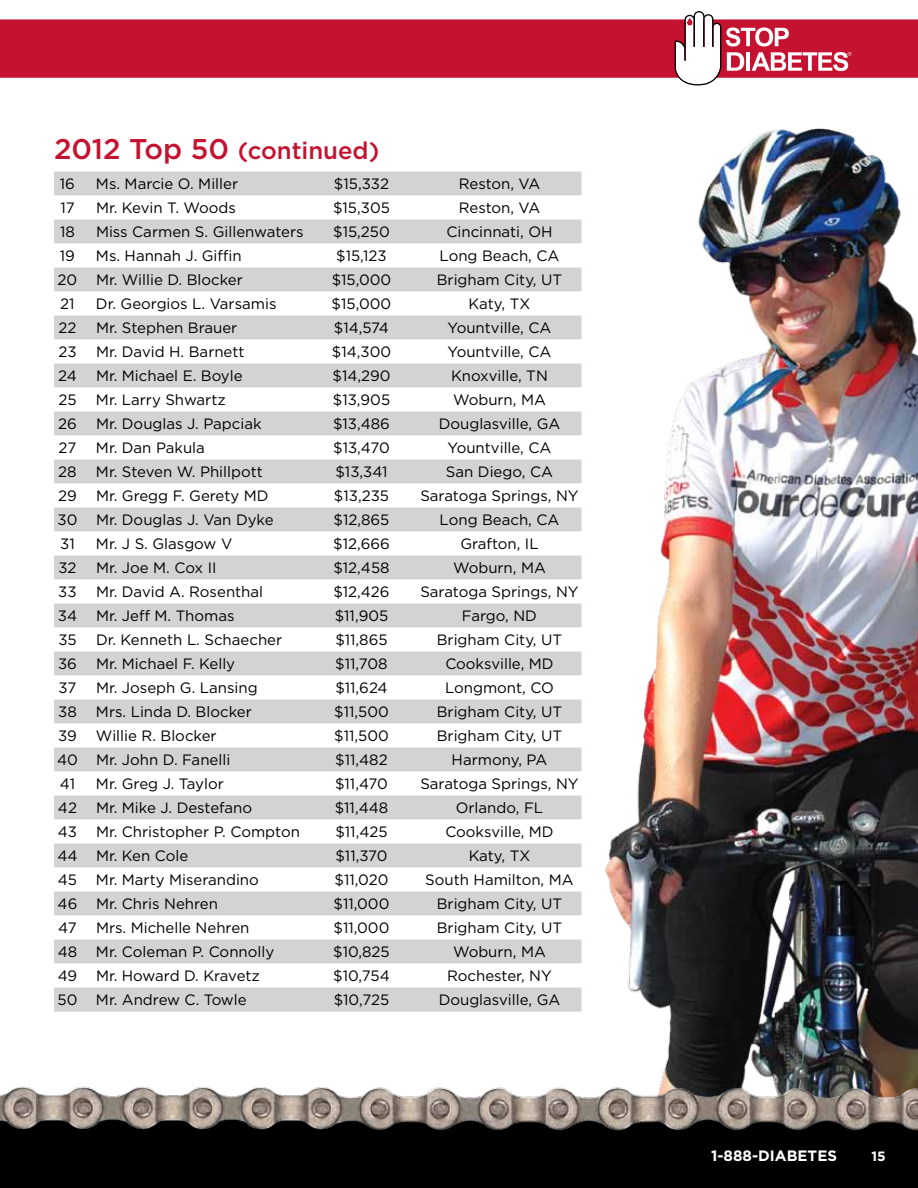
<style>
.page{position:relative;width:918px;height:1188px;background:#fff}
.page>*{position:absolute;margin:0;border:0;box-sizing:border-box;transform-origin:0 0}
.t1{font:500 24px "Gotham";color:#c41230}
.t2{font:15px "Gotham";color:#000}
.t3{font:700 15px "Gotham";color:#fff}
.t4{font:700 13.5px "Gotham";color:#fff}
.s1{font-size:28.5px}
</style>
<div class="page">
<img style="left:605px;top:128px;width:313px;height:938px">
<div style="left:0;top:1115px;width:918px;height:73px;background:#000"></div>
<img style="left:0;top:1066px;width:918px;height:65px">
<div style="left:0;top:19px;width:918px;height:59px;background:#c41230"></div>
<svg style="left:675px;top:11px;width:176px;height:75px"></svg>
<div style="left:54px;top:172px;width:528px;height:24px;background:#d1d3d4"></div>
<div style="left:54px;top:220px;width:528px;height:24px;background:#d1d3d4"></div>
<div style="left:54px;top:268px;width:528px;height:24px;background:#d1d3d4"></div>
<div style="left:54px;top:316px;width:528px;height:24px;background:#d1d3d4"></div>
<div style="left:54px;top:364px;width:528px;height:24px;background:#d1d3d4"></div>
<div style="left:54px;top:412px;width:528px;height:24px;background:#d1d3d4"></div>
<div style="left:54px;top:460px;width:528px;height:24px;background:#d1d3d4"></div>
<div style="left:54px;top:508px;width:528px;height:24px;background:#d1d3d4"></div>
<div style="left:54px;top:556px;width:528px;height:24px;background:#d1d3d4"></div>
<div style="left:54px;top:604px;width:528px;height:24px;background:#d1d3d4"></div>
<div style="left:54px;top:652px;width:528px;height:24px;background:#d1d3d4"></div>
<div style="left:54px;top:700px;width:528px;height:24px;background:#d1d3d4"></div>
<div style="left:54px;top:748px;width:528px;height:24px;background:#d1d3d4"></div>
<div style="left:54px;top:796px;width:528px;height:24px;background:#d1d3d4"></div>
<div style="left:54px;top:844px;width:528px;height:24px;background:#d1d3d4"></div>
<div style="left:54px;top:892px;width:528px;height:24px;background:#d1d3d4"></div>
<div style="left:54px;top:940px;width:528px;height:24px;background:#d1d3d4"></div>
<div style="left:54px;top:988px;width:528px;height:24px;background:#d1d3d4"></div>
<h1 class="t1" style="left:54px;top:135px;width:327px"><span class="s1">2012 Top 50</span> (continued)</h1>
<p class="t2" style="left:60px;top:174px;width:17px">16</p>
<p class="t2" style="left:96px;top:174px;width:144px">Ms. Marcie O. Miller</p>
<p class="t2" style="left:334px;top:174px;width:57px">$15,332</p>
<p class="t2" style="left:459px;top:174px;width:83px">Reston, VA</p>
<p class="t2" style="left:60px;top:198px;width:16px">17</p>
<p class="t2" style="left:96px;top:198px;width:142px">Mr. Kevin T. Woods</p>
<p class="t2" style="left:333px;top:198px;width:58px">$15,305</p>
<p class="t2" style="left:459px;top:198px;width:83px">Reston, VA</p>
<p class="t2" style="left:60px;top:222px;width:16px">18</p>
<p class="t2" style="left:96px;top:222px;width:209px">Miss Carmen S. Gillenwaters</p>
<p class="t2" style="left:333px;top:222px;width:58px">$15,250</p>
<p class="t2" style="left:446px;top:222px;width:108px">Cincinnati, OH</p>
<p class="t2" style="left:60px;top:246px;width:17px">19</p>
<p class="t2" style="left:96px;top:246px;width:147px">Ms. Hannah J. Giffin</p>
<p class="t2" style="left:336px;top:246px;width:52px">$15,123</p>
<p class="t2" style="left:440px;top:246px;width:121px">Long Beach, CA</p>
<p class="t2" style="left:58px;top:270px;width:187px">20 Mr. Willie D. Blocker</p>
<p class="t2" style="left:332px;top:270px;width:61px">$15,000</p>
<p class="t2" style="left:437px;top:270px;width:127px">Brigham City, UT</p>
<p class="t2" style="left:60px;top:294px;width:16px">21</p>
<p class="t2" style="left:96px;top:294px;width:182px">Dr. Georgios L. Varsamis</p>
<p class="t2" style="left:332px;top:294px;width:61px">$15,000</p>
<p class="t2" style="left:469px;top:294px;width:63px">Katy, TX</p>
<p class="t2" style="left:59px;top:318px;width:19px">22</p>
<p class="t2" style="left:96px;top:318px;width:143px">Mr. Stephen Brauer</p>
<p class="t2" style="left:334px;top:318px;width:57px">$14,574</p>
<p class="t2" style="left:448px;top:318px;width:105px">Yountville, CA</p>
<p class="t2" style="left:58px;top:342px;width:20px">23</p>
<p class="t2" style="left:96px;top:342px;width:150px">Mr. David H. Barnett</p>
<p class="t2" style="left:332px;top:342px;width:61px">$14,300</p>
<p class="t2" style="left:448px;top:342px;width:105px">Yountville, CA</p>
<p class="t2" style="left:58px;top:366px;width:20px">24</p>
<p class="t2" style="left:96px;top:366px;width:148px">Mr. Michael E. Boyle</p>
<p class="t2" style="left:332px;top:366px;width:60px">$14,290</p>
<p class="t2" style="left:451px;top:366px;width:98px">Knoxville, TN</p>
<p class="t2" style="left:58px;top:390px;width:20px">25</p>
<p class="t2" style="left:96px;top:390px;width:131px">Mr. Larry Shwartz</p>
<p class="t2" style="left:333px;top:390px;width:59px">$13,905</p>
<p class="t2" style="left:453px;top:390px;width:94px">Woburn, MA</p>
<p class="t2" style="left:58px;top:414px;width:20px">26</p>
<p class="t2" style="left:96px;top:414px;width:167px">Mr. Douglas J. Papciak</p>
<p class="t2" style="left:333px;top:414px;width:58px">$13,486</p>
<p class="t2" style="left:439px;top:414px;width:123px">Douglasville, GA</p>
<p class="t2" style="left:59px;top:438px;width:19px">27</p>
<p class="t2" style="left:96px;top:438px;width:110px">Mr. Dan Pakula</p>
<p class="t2" style="left:333px;top:438px;width:58px">$13,470</p>
<p class="t2" style="left:448px;top:438px;width:105px">Yountville, CA</p>
<p class="t2" style="left:58px;top:462px;width:20px">28</p>
<p class="t2" style="left:96px;top:462px;width:168px">Mr. Steven W. Phillpott</p>
<p class="t2" style="left:335px;top:462px;width:54px">$13,341</p>
<p class="t2" style="left:446px;top:462px;width:109px">San Diego, CA</p>
<p class="t2" style="left:58px;top:486px;width:20px">29</p>
<p class="t2" style="left:96px;top:486px;width:174px">Mr. Gregg F. Gerety MD</p>
<p class="t2" style="left:334px;top:486px;width:57px">$13,235</p>
<p class="t2" style="left:420px;top:486px;width:160px">Saratoga Springs, NY</p>
<p class="t2" style="left:58px;top:510px;width:218px">30 Mr. Douglas J. Van Dyke</p>
<p class="t2" style="left:334px;top:510px;width:57px">$12,865</p>
<p class="t2" style="left:440px;top:510px;width:121px">Long Beach, CA</p>
<p class="t2" style="left:60px;top:534px;width:16px">31</p>
<p class="t2" style="left:96px;top:534px;width:138px">Mr. J S. Glasgow V</p>
<p class="t2" style="left:333px;top:534px;width:58px">$12,666</p>
<p class="t2" style="left:460px;top:534px;width:80px">Grafton, IL</p>
<p class="t2" style="left:58px;top:558px;width:20px">32</p>
<p class="t2" style="left:96px;top:558px;width:122px">Mr. Joe M. Cox II</p>
<p class="t2" style="left:333px;top:558px;width:58px">$12,458</p>
<p class="t2" style="left:453px;top:558px;width:94px">Woburn, MA</p>
<p class="t2" style="left:58px;top:582px;width:20px">33</p>
<p class="t2" style="left:96px;top:582px;width:169px">Mr. David A. Rosenthal</p>
<p class="t2" style="left:333px;top:582px;width:58px">$12,426</p>
<p class="t2" style="left:420px;top:582px;width:160px">Saratoga Springs, NY</p>
<p class="t2" style="left:58px;top:606px;width:21px">34</p>
<p class="t2" style="left:96px;top:606px;width:140px">Mr. Jeff M. Thomas</p>
<p class="t2" style="left:335px;top:606px;width:55px">$11,905</p>
<p class="t2" style="left:462px;top:606px;width:77px">Fargo, ND</p>
<p class="t2" style="left:58px;top:630px;width:20px">35</p>
<p class="t2" style="left:96px;top:630px;width:188px">Dr. Kenneth L. Schaecher</p>
<p class="t2" style="left:335px;top:630px;width:54px">$11,865</p>
<p class="t2" style="left:437px;top:630px;width:127px">Brigham City, UT</p>
<p class="t2" style="left:58px;top:654px;width:20px">36</p>
<p class="t2" style="left:96px;top:654px;width:141px">Mr. Michael F. Kelly</p>
<p class="t2" style="left:335px;top:654px;width:54px">$11,708</p>
<p class="t2" style="left:445px;top:654px;width:110px">Cooksville, MD</p>
<p class="t2" style="left:59px;top:678px;width:19px">37</p>
<p class="t2" style="left:96px;top:678px;width:163px">Mr. Joseph G. Lansing</p>
<p class="t2" style="left:335px;top:678px;width:54px">$11,624</p>
<p class="t2" style="left:445px;top:678px;width:110px">Longmont, CO</p>
<p class="t2" style="left:58px;top:702px;width:20px">38</p>
<p class="t2" style="left:96px;top:702px;width:157px">Mrs. Linda D. Blocker</p>
<p class="t2" style="left:334px;top:702px;width:56px">$11,500</p>
<p class="t2" style="left:437px;top:702px;width:127px">Brigham City, UT</p>
<p class="t2" style="left:58px;top:726px;width:20px">39</p>
<p class="t2" style="left:96px;top:726px;width:122px">Willie R. Blocker</p>
<p class="t2" style="left:334px;top:726px;width:56px">$11,500</p>
<p class="t2" style="left:437px;top:726px;width:127px">Brigham City, UT</p>
<p class="t2" style="left:57px;top:750px;width:175px">40 Mr. John D. Fanelli</p>
<p class="t2" style="left:335px;top:750px;width:54px">$11,482</p>
<p class="t2" style="left:452px;top:750px;width:97px">Harmony, PA</p>
<p class="t2" style="left:60px;top:774px;width:17px">41</p>
<p class="t2" style="left:96px;top:774px;width:129px">Mr. Greg J. Taylor</p>
<p class="t2" style="left:335px;top:774px;width:54px">$11,470</p>
<p class="t2" style="left:420px;top:774px;width:160px">Saratoga Springs, NY</p>
<p class="t2" style="left:58px;top:798px;width:21px">42</p>
<p class="t2" style="left:96px;top:798px;width:158px">Mr. Mike J. Destefano</p>
<p class="t2" style="left:335px;top:798px;width:55px">$11,448</p>
<p class="t2" style="left:456px;top:798px;width:89px">Orlando, FL</p>
<p class="t2" style="left:58px;top:822px;width:21px">43</p>
<p class="t2" style="left:96px;top:822px;width:206px">Mr. Christopher P. Compton</p>
<p class="t2" style="left:335px;top:822px;width:54px">$11,425</p>
<p class="t2" style="left:445px;top:822px;width:110px">Cooksville, MD</p>
<p class="t2" style="left:57px;top:846px;width:132px">44 Mr. Ken Cole</p>
<p class="t2" style="left:335px;top:846px;width:54px">$11,370</p>
<p class="t2" style="left:469px;top:846px;width:63px">Katy, TX</p>
<p class="t2" style="left:58px;top:870px;width:21px">45</p>
<p class="t2" style="left:96px;top:870px;width:164px">Mr. Marty Miserandino</p>
<p class="t2" style="left:335px;top:870px;width:55px">$11,020</p>
<p class="t2" style="left:425px;top:870px;width:150px">South Hamilton, MA</p>
<p class="t2" style="left:58px;top:894px;width:162px">46 Mr. Chris Nehren</p>
<p class="t2" style="left:334px;top:894px;width:57px">$11,000</p>
<p class="t2" style="left:437px;top:894px;width:127px">Brigham City, UT</p>
<p class="t2" style="left:58px;top:918px;width:20px">47</p>
<p class="t2" style="left:96px;top:918px;width:155px">Mrs. Michelle Nehren</p>
<p class="t2" style="left:334px;top:918px;width:57px">$11,000</p>
<p class="t2" style="left:437px;top:918px;width:127px">Brigham City, UT</p>
<p class="t2" style="left:58px;top:942px;width:218px">48 Mr. Coleman P. Connolly</p>
<p class="t2" style="left:333px;top:942px;width:58px">$10,825</p>
<p class="t2" style="left:453px;top:942px;width:94px">Woburn, MA</p>
<p class="t2" style="left:58px;top:966px;width:204px">49 Mr. Howard D. Kravetz</p>
<p class="t2" style="left:333px;top:966px;width:58px">$10,754</p>
<p class="t2" style="left:447px;top:966px;width:106px">Rochester, NY</p>
<p class="t2" style="left:58px;top:990px;width:191px">50 Mr. Andrew C. Towle</p>
<p class="t2" style="left:334px;top:990px;width:57px">$10,725</p>
<p class="t2" style="left:439px;top:990px;width:123px">Douglasville, GA</p>
<p class="t3" style="left:711px;top:1145px;width:58px">1-888-DIABETES</p>
<p class="t4" style="left:872px;top:1147px;width:16px">15</p>
</div>
